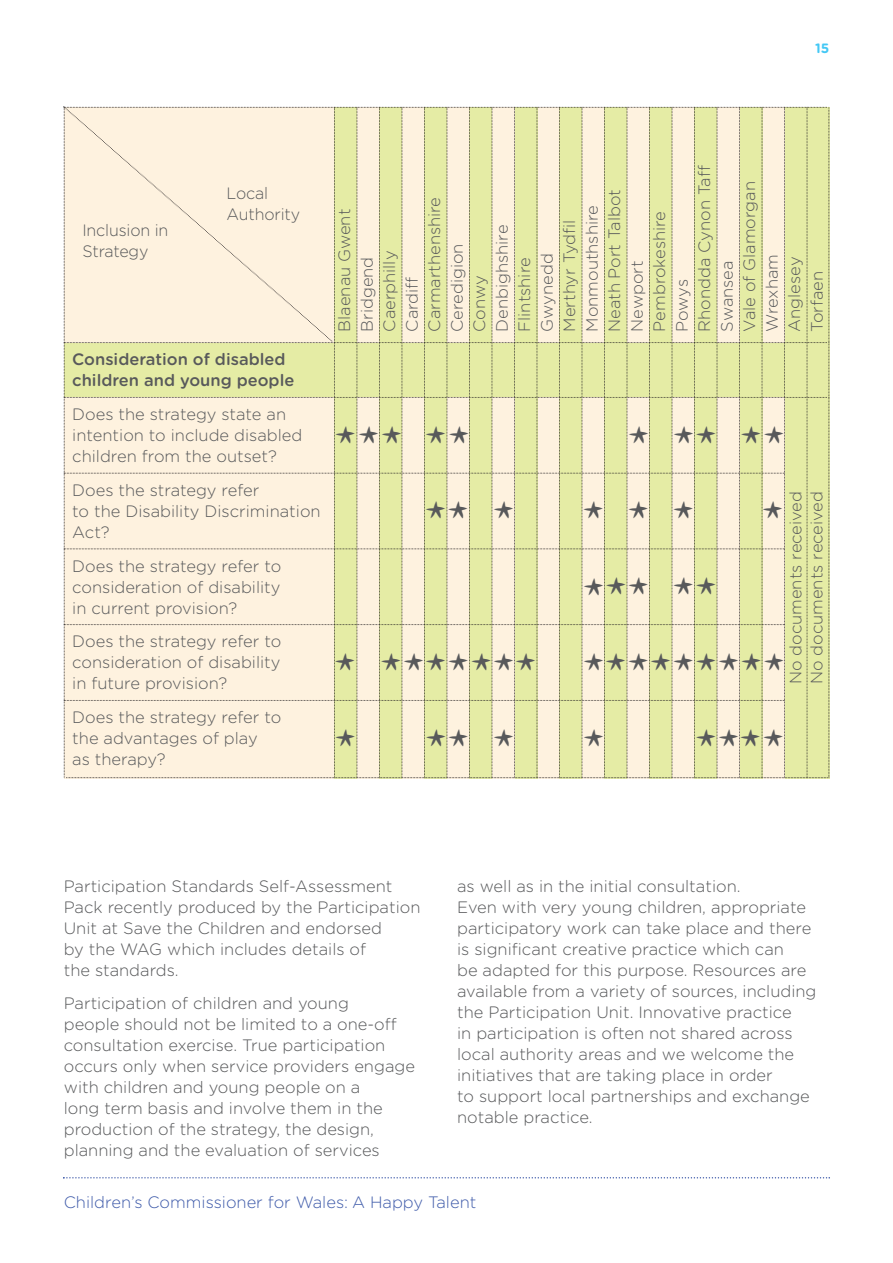
<style>
.page{position:relative;width:893px;height:1263px;background:#fff}
.page>*{position:absolute;margin:0;border:0;box-sizing:border-box;transform-origin:0 0}
.t1{font:23.85px "Childs Play Dingbats";color:#58595b}
.t2{font:300 16.5px/21px "Gotham Rounded";color:#58595b}
.t3{font:500 16.5px/21px "Gotham Rounded";color:#58595b}
.t4{font:300 16.5px "Gotham Rounded";color:#405caa}
.t5{font:700 13.5px "Gotham Rounded";color:#44c8f5}
</style>
<div class="page">
<svg style="left:63px;top:1177px;width:767px;height:2px"></svg>
<svg style="left:63px;top:106px;width:766px;height:672px;background:#f0ecc4"></svg>
<p class="t5" style="left:815px;top:43px;width:16px">15</p>
<p class="t2" style="left:82px;top:221px;width:87px">Inclusion in<br>Strategy</p>
<p class="t2" style="left:227px;top:184px;width:75px">Local<br>Authority</p>
<p class="t3" style="left:72px;top:350px;width:224px">Consideration of disabled children and young people</p>
<p class="t2" style="left:72px;top:405px;width:232px">Does the strategy state an intention to include disabled children from the outset?</p>
<p class="t2" style="left:72px;top:481px;width:250px">Does the strategy refer<br>to the Disability Discrimination<br>Act?</p>
<p class="t2" style="left:72px;top:556px;width:211px;text-align:justify">Does the strategy refer to consideration of disability in current provision?</p>
<p class="t2" style="left:72px;top:632px;width:211px;text-align:justify">Does the strategy refer to consideration of disability in future provision?</p>
<p class="t2" style="left:72px;top:708px;width:211px">Does the strategy refer to the advantages of play<br>as therapy?</p>
<p class="t2" style="left:334px;top:332px;width:168px;line-height:22.5px;rotate:-90deg">Blaenau Gwent<br>Bridgend<br>Caerphilly<br>Cardiff<br>Carmarthenshire<br>Ceredigion<br>Conwy<br>Denbighshire<br>Flintshire<br>Gwynedd<br>Merthyr Tydfil<br>Monmouthshire<br>Neath Port Talbot<br>Newport<br>Pembrokeshire<br>Powys<br>Rhondda Cynon Taff<br>Swansea<br>Vale of Glamorgan<br>Wrexham<br>Anglesey<br>Torfaen</p>
<h1 class="t1" style="left:335px;top:420px;width:136px">❖❖❖ ❖❖</h1>
<h1 class="t1" style="left:628px;top:420px;width:158px">❖ ❖❖ ❖❖</h1>
<p class="t2" style="left:786px;top:684px;width:195px;rotate:-90deg">No documents received<br>No documents received</p>
<h1 class="t1" style="left:425px;top:495px;width:91px">❖❖ ❖</h1>
<h1 class="t1" style="left:583px;top:495px;width:113px">❖❖❖</h1>
<h1 class="t1" style="left:583px;top:571px;width:135px">❖❖❖ ❖❖</h1>
<h1 class="t1" style="left:335px;top:647px;width:203px">❖ ❖❖❖❖❖❖❖</h1>
<h1 class="t1" style="left:583px;top:647px;width:203px">❖❖❖❖❖❖❖❖❖</h1>
<h1 class="t1" style="left:425px;top:722px;width:90px">❖❖ ❖</h1>
<h1 class="t1" style="left:695px;top:722px;width:90px">❖❖❖❖</h1>
<p class="t2" style="left:64px;top:876px;width:358px">Participation Standards Self-Assessment Pack recently produced by the Participation Unit at Save the Children and endorsed<br>by the WAG which includes details of<br>the standards.</p>
<p class="t2" style="left:64px;top:994px;width:353px">Participation of children and young<br>people should not be limited to a one-off consultation exercise. True participation occurs only when service providers engage with children and young people on a<br>long term basis and involve them in the production of the strategy, the design, planning and the evaluation of services</p>
<p class="t2" style="left:457px;top:876px;width:361px">as well as in the initial consultation.<br>Even with very young children, appropriate participatory work can take place and there is significant creative practice which can<br>be adapted for this purpose. Resources are available from a variety of sources, including the Participation Unit. Innovative practice<br>in participation is often not shared across local authority areas and we welcome the initiatives that are taking place in order<br>to support local partnerships and exchange notable practice.</p>
<p class="t4" style="left:64px;top:1196px;width:414px">Children’s Commissioner for Wales: A Happy Talent</p>
</div>
